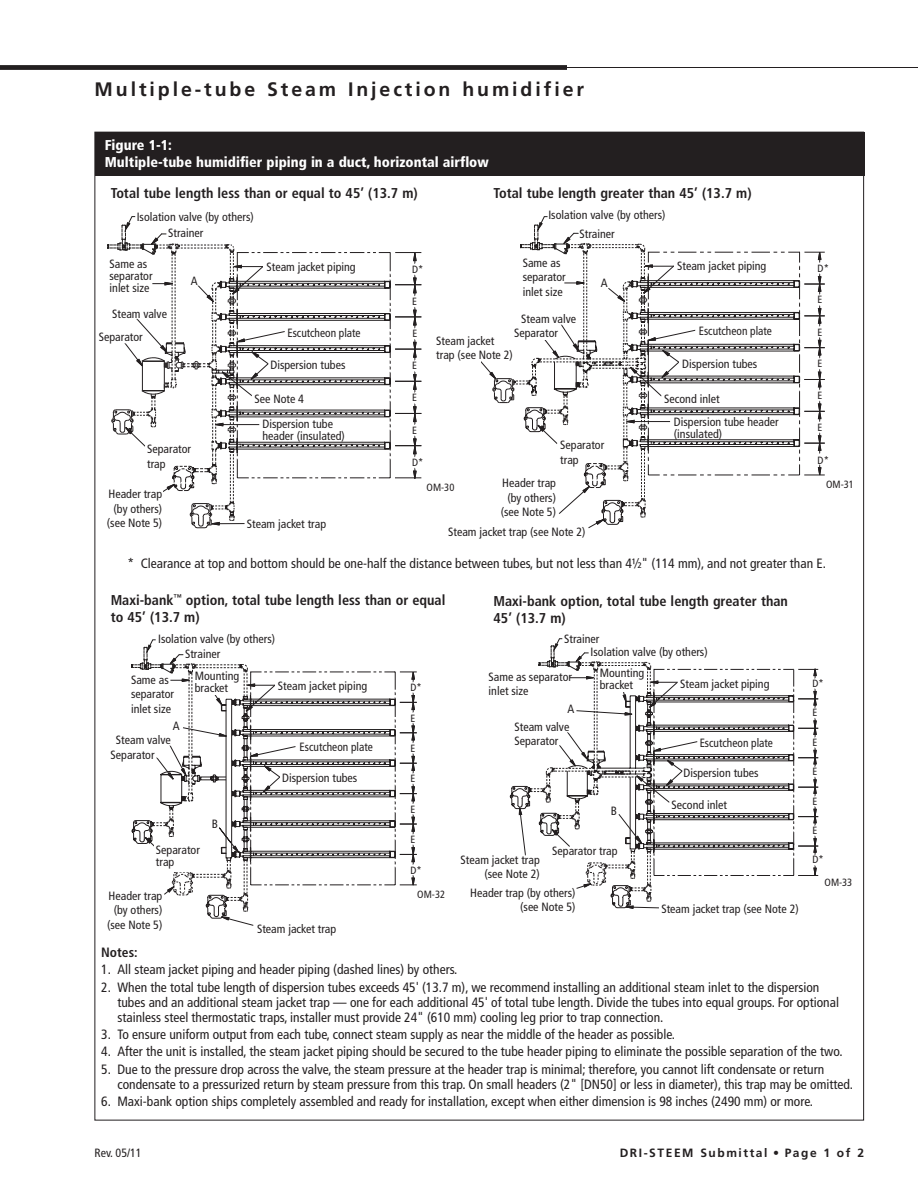
<style>
.page{position:relative;width:918px;height:1188px;background:#fff}
.page>*{position:absolute;margin:0;border:0;box-sizing:border-box;transform-origin:0 0}
.Headline{font:700 19.5px "Frutiger LT Std";letter-spacing:.15em;color:#231f20}
.Chart_Box_Head{font:700 condensed 14.25px/17.2px "Frutiger LT Std";color:#231f20}
.Chart_Box_Head-2{font:900 condensed 14.25px "Frutiger LT Std";color:#fff}
.Callout{font:condensed 13.5px/15px "Frutiger LT Std";color:#231f20}
.Callout-2{font:700 condensed 13.5px "Frutiger LT Std";color:#231f20}
.Callout-3{font:condensed 12px/14.4px "Frutiger LT Std";color:#231f20}
.Callout-4{font:condensed 12px "Frutiger LT Std";color:#231f20;scale:.95 1}
.Page_Foot_Right{font:700 12px "Frutiger LT Std";letter-spacing:.13em;color:#231f20}
.t1{font:condensed 10.5px "Frutiger LT Std";color:#231f20}
</style>
<div class="page">
<hr style="left:567px;top:67px;width:351px;height:1px;background:#231f20">
<div style="left:0;top:65px;width:567px;height:5px;background:#231f20"></div>
<svg style="left:482px;top:216px;width:343px;height:312px"></svg>
<div style="left:509px;top:328px;width:49px;height:12px;background:#fff"></div>
<svg style="left:108px;top:216px;width:313px;height:313px"></svg>
<div style="left:100px;top:489px;width:63px;height:38px;background:#fff"></div>
<div style="left:95px;top:132px;width:769px;height:43px;background:#231f20"></div>
<svg style="left:131px;top:639px;width:286px;height:287px"></svg>
<svg style="left:510px;top:638px;width:308px;height:271px"></svg>
<div style="left:512px;top:736px;width:46px;height:12px;background:#fff"></div>
<div style="left:155px;top:845px;width:60px;height:27px;background:#fff"></div>
<div style="left:195px;top:671px;width:46px;height:24px;background:#fff"></div>
<div style="left:600px;top:668px;width:46px;height:24px;background:#fff"></div>
<p class="Headline" style="left:94px;top:77px;width:491px">Multiple-tube Steam Injection humidifier</p>
<p class="Chart_Box_Head-2" style="left:105px;top:136px;width:69px">Figure 1-1:</p>
<p class="Chart_Box_Head-2" style="left:105px;top:153px;width:386px">Multiple-tube humidifier piping in a duct, horizontal airflow</p>
<p class="Chart_Box_Head" style="left:111px;top:185px;width:309px">Total tube length less than or equal to 45’ (13.7 m)</p>
<p class="Chart_Box_Head" style="left:494px;top:185px;width:259px">Total tube length greater than 45’ (13.7 m)</p>
<p class="Callout-3" style="left:137px;top:209px;width:119px">Isolation valve (by others)</p>
<p class="Callout-3" style="left:548px;top:208px;width:119px">Isolation valve (by others)</p>
<p class="Callout-3" style="left:168px;top:226px;width:37px">Strainer</p>
<p class="Callout-3" style="left:580px;top:227px;width:37px">Strainer</p>
<p class="Callout-3" style="left:110px;top:258px;width:45px;line-height:12px">Same as separator inlet size</p>
<p class="Callout-3" style="left:112px;top:306px;width:56px">Steam valve</p>
<p class="Callout-3" style="left:99px;top:330px;width:45px">Separator</p>
<p class="Callout-3" style="left:191px;top:274px;width:8px">A</p>
<p class="Callout-3" style="left:147px;top:442px;width:45px">Separator trap</p>
<p class="Callout-3" style="left:266px;top:260px;width:91px">Steam jacket piping</p>
<p class="Callout-4" style="left:287px;top:326px;width:79px">Escutcheon plate</p>
<p class="Callout-3" style="left:270px;top:358px;width:77px">Dispersion tubes</p>
<p class="Callout-3" style="left:254px;top:392px;width:51px">See Note 4</p>
<p class="Callout-3" style="left:262px;top:418px;width:84px;line-height:12px">Dispersion tube header (insulated)</p>
<p class="t1" style="left:412px;top:263px;width:13px">D*</p>
<p class="t1" style="left:412px;top:295px;width:6px">E</p>
<p class="t1" style="left:413px;top:328px;width:6px">E</p>
<p class="t1" style="left:412px;top:359px;width:6px">E</p>
<p class="t1" style="left:412px;top:392px;width:6px">E</p>
<p class="t1" style="left:412px;top:424px;width:6px">E</p>
<p class="t1" style="left:412px;top:457px;width:13px">D*</p>
<p class="Callout-3" style="left:523px;top:256px;width:45px">Same as separator inlet size</p>
<p class="Callout-3" style="left:521px;top:312px;width:56px">Steam valve</p>
<p class="Callout-3" style="left:514px;top:325px;width:45px">Separator</p>
<p class="Callout-3" style="left:436px;top:334px;width:78px">Steam jacket trap (see Note 2)</p>
<p class="Callout-3" style="left:601px;top:276px;width:8px">A</p>
<p class="Callout-3" style="left:560px;top:438px;width:45px">Separator trap</p>
<p class="Callout-3" style="left:677px;top:259px;width:91px">Steam jacket piping</p>
<p class="t1" style="left:818px;top:262px;width:13px">D*</p>
<p class="t1" style="left:818px;top:294px;width:6px">E</p>
<p class="Callout-4" style="left:699px;top:324px;width:79px">Escutcheon plate</p>
<p class="Callout-3" style="left:682px;top:357px;width:77px">Dispersion tubes</p>
<p class="t1" style="left:818px;top:326px;width:6px">E</p>
<p class="t1" style="left:818px;top:357px;width:6px">E</p>
<p class="Callout-3" style="left:664px;top:391px;width:57px">Second inlet</p>
<p class="t1" style="left:818px;top:390px;width:6px">E</p>
<p class="Callout-3" style="left:674px;top:416px;width:106px;line-height:12px">Dispersion tube header (insulated)</p>
<p class="t1" style="left:818px;top:421px;width:6px">E</p>
<p class="t1" style="left:818px;top:454px;width:13px">D*</p>
<p class="Callout-3" style="left:107px;top:487px;width:57px;text-align:center">Header trap (by others) (see Note 5)</p>
<p class="Callout-3" style="left:247px;top:517px;width:81px">Steam jacket trap</p>
<p class="t1" style="left:427px;top:482px;width:29px">OM-30</p>
<p class="Callout-3" style="left:501px;top:476px;width:57px;text-align:center">Header trap (by others) (see Note 5)</p>
<p class="Callout-3" style="left:448px;top:525px;width:139px">Steam jacket trap (see Note 2)</p>
<p class="t1" style="left:826px;top:479px;width:29px">OM-31</p>
<p class="Callout" style="left:127px;top:556px;width:700px">* Clearance at top and bottom should be one-half the distance between tubes, but not less than 4½" (114 mm), and not greater than E.</p>
<p class="Chart_Box_Head" style="left:111px;top:592px;width:336px">Maxi-bank<sup>™</sup> option, total tube length less than or equal to 45’ (13.7 m)</p>
<p class="Chart_Box_Head" style="left:494px;top:593px;width:296px">Maxi-bank option, total tube length greater than<br>45’ (13.7 m)</p>
<p class="Callout-3" style="left:158px;top:631px;width:119px">Isolation valve (by others)</p>
<p class="Callout-3" style="left:185px;top:647px;width:37px">Strainer</p>
<p class="Callout-3" style="left:131px;top:672px;width:45px">Same as separator inlet size</p>
<p class="Callout-3" style="left:111px;top:748px;width:45px">Separator</p>
<p class="Callout-3" style="left:173px;top:719px;width:8px">A</p>
<p class="Callout-3" style="left:116px;top:733px;width:56px">Steam valve</p>
<p class="Callout-3" style="left:195px;top:670px;width:46px;line-height:12px">Mounting bracket</p>
<p class="Callout-3" style="left:278px;top:679px;width:91px">Steam jacket piping</p>
<p class="Callout-4" style="left:300px;top:740px;width:79px">Escutcheon plate</p>
<p class="Callout-3" style="left:282px;top:770px;width:77px">Dispersion tubes</p>
<p class="t1" style="left:410px;top:681px;width:13px">D*</p>
<p class="t1" style="left:410px;top:712px;width:6px">E</p>
<p class="t1" style="left:410px;top:742px;width:6px">E</p>
<p class="t1" style="left:410px;top:772px;width:6px">E</p>
<p class="Callout-3" style="left:564px;top:631px;width:37px">Strainer</p>
<p class="Callout-3" style="left:489px;top:670px;width:85px">Same as separator inlet size</p>
<p class="Callout-3" style="left:567px;top:702px;width:8px">A</p>
<p class="Callout-3" style="left:514px;top:720px;width:56px">Steam valve</p>
<p class="Callout-3" style="left:514px;top:734px;width:45px">Separator</p>
<p class="Callout-3" style="left:591px;top:645px;width:119px">Isolation valve (by others)</p>
<p class="Callout-3" style="left:600px;top:667px;width:46px;line-height:12px">Mounting bracket</p>
<p class="Callout-3" style="left:680px;top:676px;width:91px">Steam jacket piping</p>
<p class="Callout-4" style="left:700px;top:736px;width:79px">Escutcheon plate</p>
<p class="Callout-3" style="left:684px;top:765px;width:77px">Dispersion tubes</p>
<p class="t1" style="left:410px;top:803px;width:6px">E</p>
<p class="Callout-3" style="left:611px;top:803px;width:8px">B</p>
<p class="Callout-3" style="left:672px;top:797px;width:57px">Second inlet</p>
<p class="Callout-3" style="left:212px;top:817px;width:8px">B</p>
<p class="t1" style="left:410px;top:834px;width:6px">E</p>
<p class="Callout-3" style="left:156px;top:844px;width:45px;line-height:12px">Separator trap</p>
<p class="Callout-3" style="left:107px;top:888px;width:57px;text-align:center">Header trap (by others) (see Note 5)</p>
<p class="Callout-3" style="left:257px;top:921px;width:81px">Steam jacket trap</p>
<p class="t1" style="left:410px;top:864px;width:13px">D*</p>
<p class="t1" style="left:417px;top:888px;width:29px">OM-32</p>
<p class="Callout-3" style="left:552px;top:844px;width:67px">Separator trap</p>
<p class="Callout-3" style="left:461px;top:852px;width:81px;text-align:right">Steam jacket trap (see Note 2)</p>
<p class="Callout-3" style="left:470px;top:886px;width:107px;text-align:right">Header trap (by others) (see Note 5)</p>
<p class="Callout-3" style="left:661px;top:901px;width:139px">Steam jacket trap (see Note 2)</p>
<p class="t1" style="left:813px;top:677px;width:13px">D*</p>
<p class="t1" style="left:813px;top:706px;width:6px">E</p>
<p class="t1" style="left:813px;top:736px;width:6px">E</p>
<p class="t1" style="left:813px;top:765px;width:6px">E</p>
<p class="t1" style="left:813px;top:795px;width:6px">E</p>
<p class="t1" style="left:813px;top:825px;width:6px">E</p>
<p class="t1" style="left:813px;top:853px;width:13px">D*</p>
<p class="t1" style="left:825px;top:876px;width:29px">OM-33</p>
<p class="Callout-2" style="left:101px;top:945px;width:38px">Notes:</p>
<p class="Callout" style="left:101px;top:962px;width:358px">1. All steam jacket piping and header piping (dashed lines) by others.</p>
<p class="Callout" style="left:117px;top:980px;width:723px;text-indent:-16px">2. When the total tube length of dispersion tubes exceeds 45' (13.7 m), we recommend installing an additional steam inlet to the dispersion tubes and an additional steam jacket trap — one for each additional 45' of total tube length. Divide the tubes into equal groups. For optional stainless steel thermostatic traps, installer must provide 24" (610 mm) cooling leg prior to trap connection.</p>
<p class="Callout" style="left:101px;top:1027px;width:575px">3. To ensure uniform output from each tube, connect steam supply as near the middle of the header as possible.</p>
<p class="Callout" style="left:101px;top:1044px;width:743px">4. After the unit is installed, the steam jacket piping should be secured to the tube header piping to eliminate the possible separation of the two.</p>
<p class="Callout" style="left:117px;top:1062px;width:737px;text-indent:-16px">5. Due to the pressure drop across the valve, the steam pressure at the header trap is minimal; therefore, you cannot lift condensate or return condensate to a pressurized return by steam pressure from this trap. On small headers (2" [DN50] or less in diameter), this trap may be omitted.</p>
<p class="Callout" style="left:101px;top:1094px;width:713px">6. Maxi-bank option ships completely assembled and ready for installation, except when either dimension is 98 inches (2490 mm) or more.</p>
<p class="Callout-3" style="left:94px;top:1145px;width:49px">Rev. 05/11</p>
<p class="Page_Foot_Right" style="left:620px;top:1145px;width:246px">DRI-STEEM Submittal • Page 1 of 2</p>
</div>
